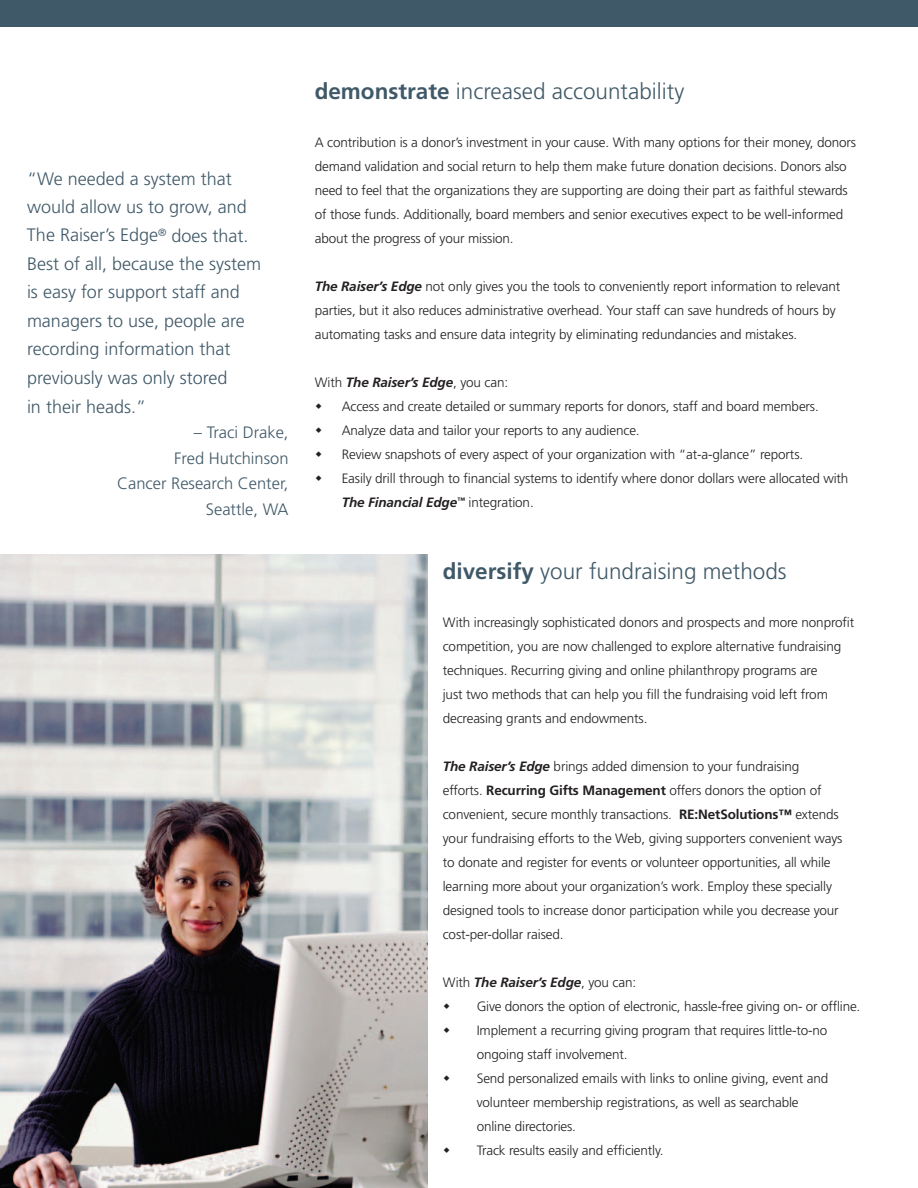
<style>
.page{position:relative;width:918px;height:1188px;background:#fff}
.page>*{position:absolute;margin:0;border:0;box-sizing:border-box;transform-origin:0 0}
.t1{font:300 22.5px "Frutiger";color:#405968}
.t2{font:300 18px/28.5px "Frutiger";color:#405968}
.t3{font:300 16.5px/25.5px "Frutiger";color:#405968;text-align:right}
.t4{font:300 13.5px/24px "Frutiger";letter-spacing:-.01em;color:#231f20}
.s1{font-weight:700}
.s2{font-weight:700;font-style:italic}
</style>
<div class="page">
<div style="left:0;top:0;width:918px;height:27px;background:#405968"></div>
<img style="left:0;top:555px;width:428px;height:633px">
<p class="t2" style="left:27px;top:164px;width:236px">“We needed a system that would allow us to grow, and<br>The Raiser’s Edge<sup>®</sup> does that.<br>Best of all, because the system is easy for support staff and managers to use, people are recording information that previously was only stored<br>in their heads.”</p>
<p class="t3" style="left:117px;top:420px;width:173px">– Traci Drake,<br>Fred Hutchinson<br>Cancer Research Center,<br>Seattle, WA</p>
<h1 class="t1" style="left:315px;top:79px;width:371px"><span class="s1">demonstrate</span> increased accountability</h1>
<p class="t4" style="left:315px;top:131px;width:543px">A contribution is a donor’s investment in your cause. With many options for their money, donors demand validation and social return to help them make future donation decisions. Donors also need to feel that the organizations they are supporting are doing their part as faithful stewards of those funds. Additionally, board members and senior executives expect to be well-informed about the progress of your mission.</p>
<p class="t4" style="left:315px;top:275px;width:527px"><span class="s2">The Raiser’s Edge</span> not only gives you the tools to conveniently report information to relevant parties, but it also reduces administrative overhead. Your staff can save hundreds of hours by automating tasks and ensure data integrity by eliminating redundancies and mistakes.</p>
<p class="t4" style="left:342px;top:371px;width:508px;text-indent:-27px">With <span class="s2">The Raiser’s Edge</span>, you can:<br>Access and create detailed or summary reports for donors, staff and board members.<br>Analyze data and tailor your reports to any audience.<br>Review snapshots of every aspect of your organization with “at-a-glance” reports.<br>Easily drill through to financial systems to identify where donor dollars were allocated with <span class="s2">The Financial Edge</span><sup>™</sup> integration.</p>
<h1 class="t1" style="left:443px;top:559px;width:345px"><span class="s1">diversify</span> your fundraising methods</h1>
<p class="t4" style="left:443px;top:611px;width:413px">With increasingly sophisticated donors and prospects and more nonprofit competition, you are now challenged to explore alternative fundraising techniques. Recurring giving and online philanthropy programs are<br>just two methods that can help you fill the fundraising void left from decreasing grants and endowments.</p>
<p class="t4" style="left:443px;top:755px;width:401px"><span class="s2">The Raiser’s Edge</span> brings added dimension to your fundraising efforts. <span class="s1">Recurring Gifts Management</span> offers donors the option of convenient, secure monthly transactions. <span class="s1">RE:NetSolutions™</span> extends your fundraising efforts to the Web, giving supporters convenient ways to donate and register for events or volunteer opportunities, all while learning more about your organization’s work. Employ these specially designed tools to increase donor participation while you decrease your cost-per-dollar raised.</p>
<p class="t4" style="left:477px;top:971px;width:385px;text-indent:-34px">With <span class="s2">The Raiser’s Edge</span>, you can:<br>Give donors the option of electronic, hassle-free giving on- or offline.<br>Implement a recurring giving program that requires little-to-no ongoing staff involvement.<br>Send personalized emails with links to online giving, event and volunteer membership registrations, as well as searchable<br>online directories.<br>Track results easily and efficiently.</p>
</div>
